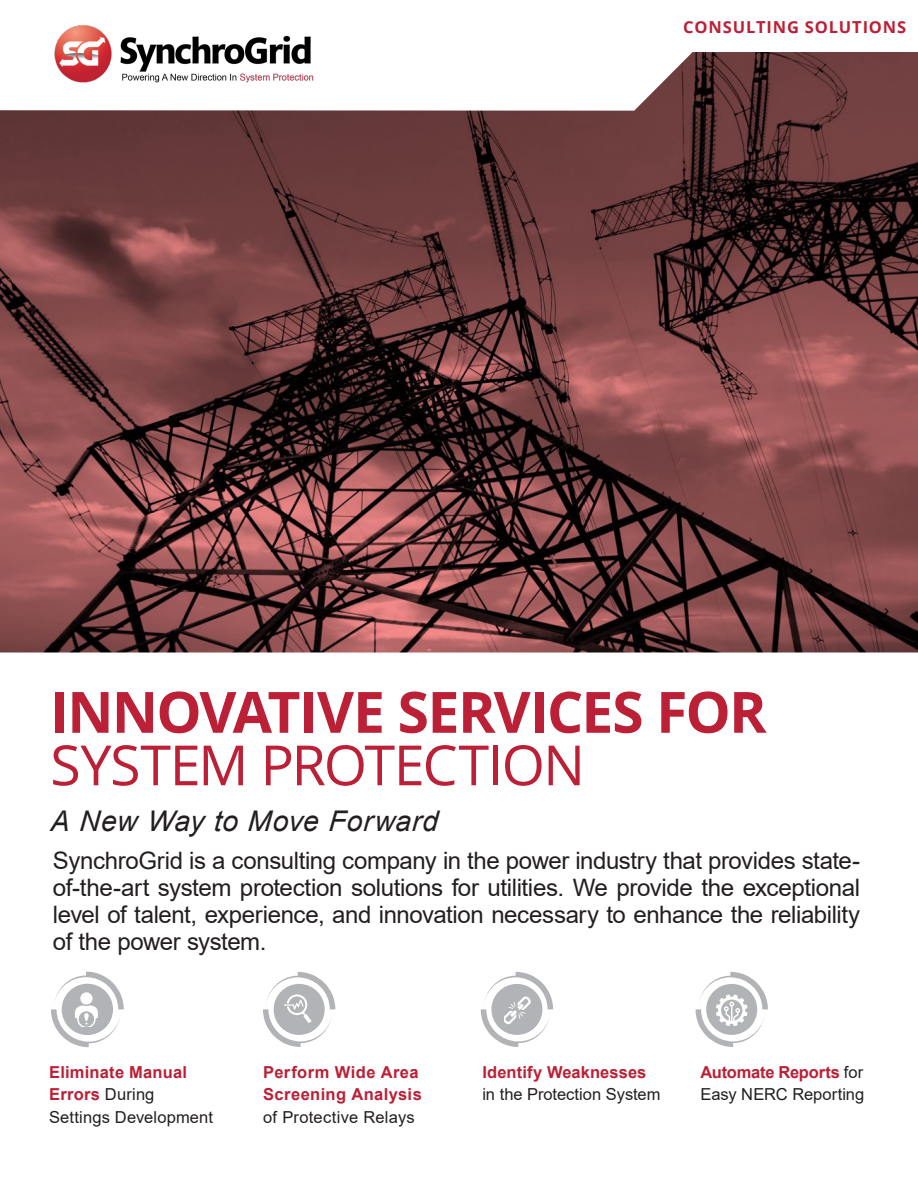
<style>
.page{position:relative;width:918px;height:1188px;background:#fff}
.page>*{position:absolute;margin:0;border:0;box-sizing:border-box;transform-origin:0 0}
.Engagement_Level_Hea{font:700 57px "Open Sans";letter-spacing:-.03em;color:#bb2036}
.Engagement_Level_Hea-2{font:55.5px "Open Sans";letter-spacing:-.03em;color:#bb2036}
.Engagement_Level_Sub{font:italic 28.5px "Arial";letter-spacing:.025em;color:#231f20}
.Engagement_Level_Sub-2{font:24px/27px "Arial";letter-spacing:-.015em;color:#231f20;text-align:justify}
.Quick_Reading_Inform{font:16.5px/22.5px "Arial";color:#231f20}
.Quick_Reading_Inform-2{font:700 16.5px/22.5px "Arial";letter-spacing:.02em;color:#bb2036}
.t1{font:700 16.5px "Open Sans";letter-spacing:.05em;color:#bb2036}
.s1{font-weight:700;color:#bb2036}
.s2{font-weight:400;color:#231f20}
</style>
<div class="page">
<svg style="left:51px;top:972px;width:73px;height:75px"></svg>
<svg style="left:263px;top:972px;width:72px;height:75px"></svg>
<svg style="left:481px;top:972px;width:72px;height:75px"></svg>
<svg style="left:696px;top:972px;width:72px;height:75px"></svg>
<img style="left:0;top:52px;width:918px;height:600px">
<img style="left:50px;top:25px;width:278px;height:66px">
<p class="t1" style="left:683px;top:15px;width:224px">CONSULTING SOLUTIONS</p>
<p class="Engagement_Level_Hea" style="left:50px;top:672px;width:718px">INNOVATIVE SERVICES FOR</p>
<p class="Engagement_Level_Hea-2" style="left:50px;top:727px;width:536px">SYSTEM PROTECTION</p>
<p class="Engagement_Level_Sub" style="left:50px;top:802px;width:389px">A New Way to Move Forward</p>
<p class="Engagement_Level_Sub-2" style="left:53px;top:847px;width:809px">SynchroGrid is a consulting company in the power industry that provides state&shy;of-the-art system protection solutions for utilities. We provide the exceptional level of talent, experience, and innovation necessary to enhance the reliability of the power system.</p>
<p class="Quick_Reading_Inform" style="left:49px;top:1061px;width:165px"><span class="s1">Eliminate Manual<br>Errors</span> During<br>Settings Development</p>
<p class="Quick_Reading_Inform-2" style="left:482px;top:1061px;width:166px">Identify Weaknesses</p>
<p class="Quick_Reading_Inform-2" style="left:263px;top:1061px;width:160px">Perform Wide Area<br>Screening Analysis <span class="s2">of Protective Relays</span></p>
<p class="Quick_Reading_Inform" style="left:482px;top:1083px;width:180px">in the Protection System</p>
<p class="Quick_Reading_Inform" style="left:700px;top:1061px;width:165px"><span class="s1">Automate Reports</span> for<br>Easy NERC Reporting</p>
</div>
